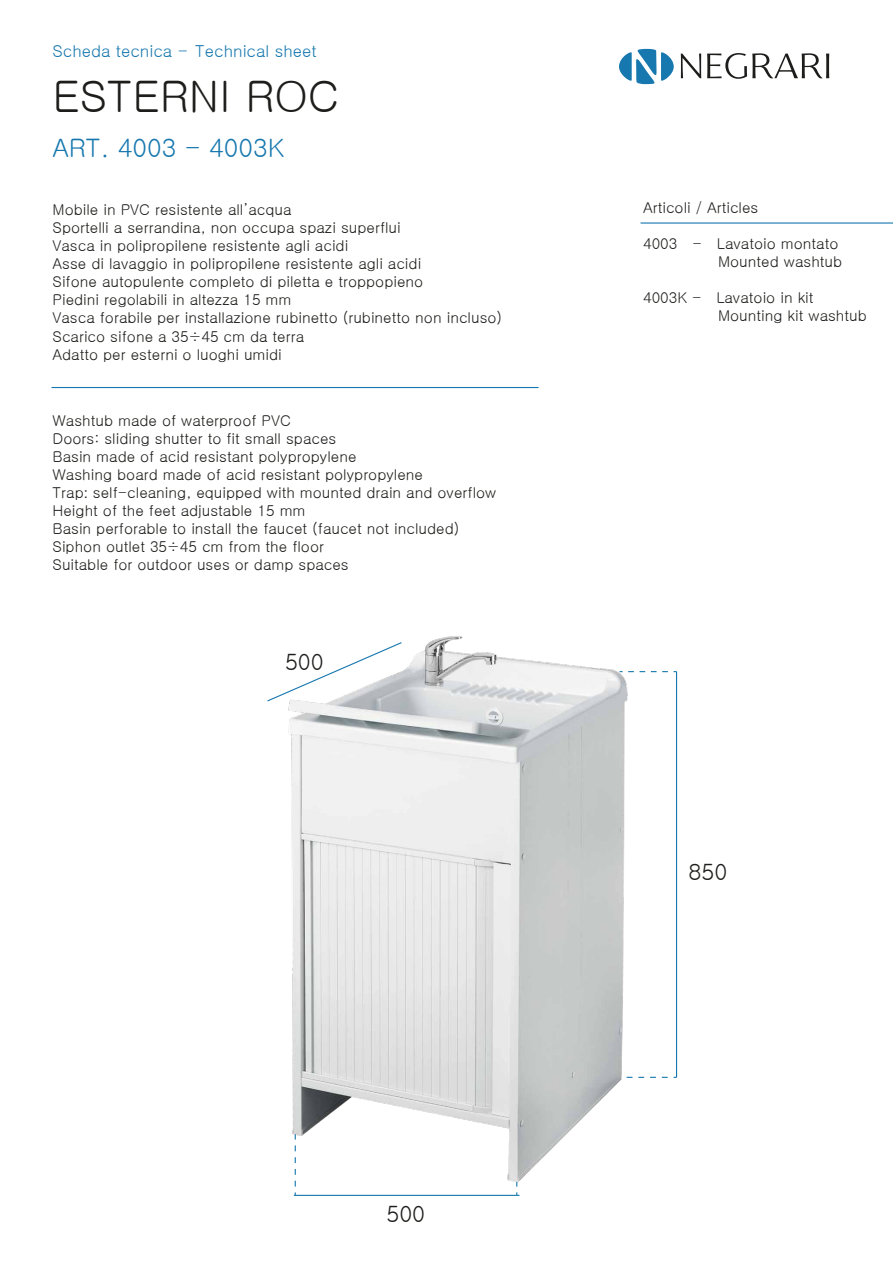
<style>
.page{position:relative;width:893px;height:1263px;background:#fff}
.page>*{position:absolute;margin:0;border:0;box-sizing:border-box;transform-origin:0 0}
.t1{font:43.5px "Gulim";color:#1d1d1b}
.t2{font:25.5px "Gulim";color:#1778af}
.t3{font:22.5px "Gulim";color:#1d1d1b}
.t4{font:16.5px "Gulim";color:#1778af}
.t5{font:15px/18px "Gulim";color:#1d1d1b}
.s1{font-family:"Arial"}
</style>
<div class="page">
<hr style="left:51px;top:387px;width:488px;height:1px;background:#1778af">
<svg style="left:640px;top:671px;width:36px;height:1px"></svg>
<svg style="left:640px;top:1077px;width:36px;height:1px"></svg>
<hr style="left:676px;top:672px;width:1px;height:405px;background:#1778af">
<hr style="left:294px;top:1195px;width:225px;height:1px;background:#1778af">
<img style="left:288px;top:636px;width:352px;height:551px">
<svg style="left:267px;top:641px;width:136px;height:61px"></svg>
<hr style="left:640px;top:222px;width:253px;height:2px;background:#1778af">
<svg style="left:681px;top:54px;width:20px;height:24px"></svg>
<svg style="left:707px;top:53px;width:122px;height:26px"></svg>
<svg style="left:619px;top:49px;width:55px;height:35px"></svg>
<p class="t4" style="left:53px;top:43px;width:266px">Scheda tecnica - Technical sheet</p>
<h1 class="t1" style="left:53px;top:75px;width:288px">ESTERNI ROC</h1>
<h2 class="t2" style="left:53px;top:135px;width:233px">ART. 4003 - 4003K</h2>
<p class="t5" style="left:53px;top:201px;width:451px">Mobile in PVC resistente all’acqua<br>Sportelli a serrandina, non occupa spazi superflui<br>Vasca in polipropilene resistente agli acidi<br>Asse di lavaggio in polipropilene resistente agli acidi<br>Sifone autopulente completo di piletta e troppopieno<br>Piedini regolabili in altezza 15 mm<br>Vasca forabile per installazione rubinetto (rubinetto non incluso)<br>Scarico sifone a 35÷45 cm da terra<br>Adatto per esterni o luoghi umidi</p>
<p class="t5" style="left:53px;top:412px;width:445px">Washtub made of waterproof PVC<br>Doors: sliding shutter to fit small spaces<br>Basin made of acid resistant polypropylene<br>Washing board made of acid resistant polypropylene<br>Trap<span class="s1">:</span> self-cleaning, equipped with mounted drain and overflow Height of the feet adjustable 15 mm<br>Basin perforable to install the faucet (faucet not included)<br>Siphon outlet 35÷45 cm from the floor<br>Suitable for outdoor uses or damp spaces</p>
<h3 class="t3" style="left:285px;top:650px;width:40px">500</h3>
<h3 class="t3" style="left:386px;top:1202px;width:40px">500</h3>
<p class="t5" style="left:643px;top:199px;width:117px">Articoli / Articles</p>
<p class="t5" style="left:643px;top:235px;width:201px;text-align:right">4003 - Lavatoio montato<br>Mounted washtub</p>
<p class="t5" style="left:718px;top:289px;width:150px;text-indent:-75px">4003K - Lavatoio in kit<br>Mounting kit washtub</p>
<h3 class="t3" style="left:688px;top:861px;width:40px">850</h3>
</div>
